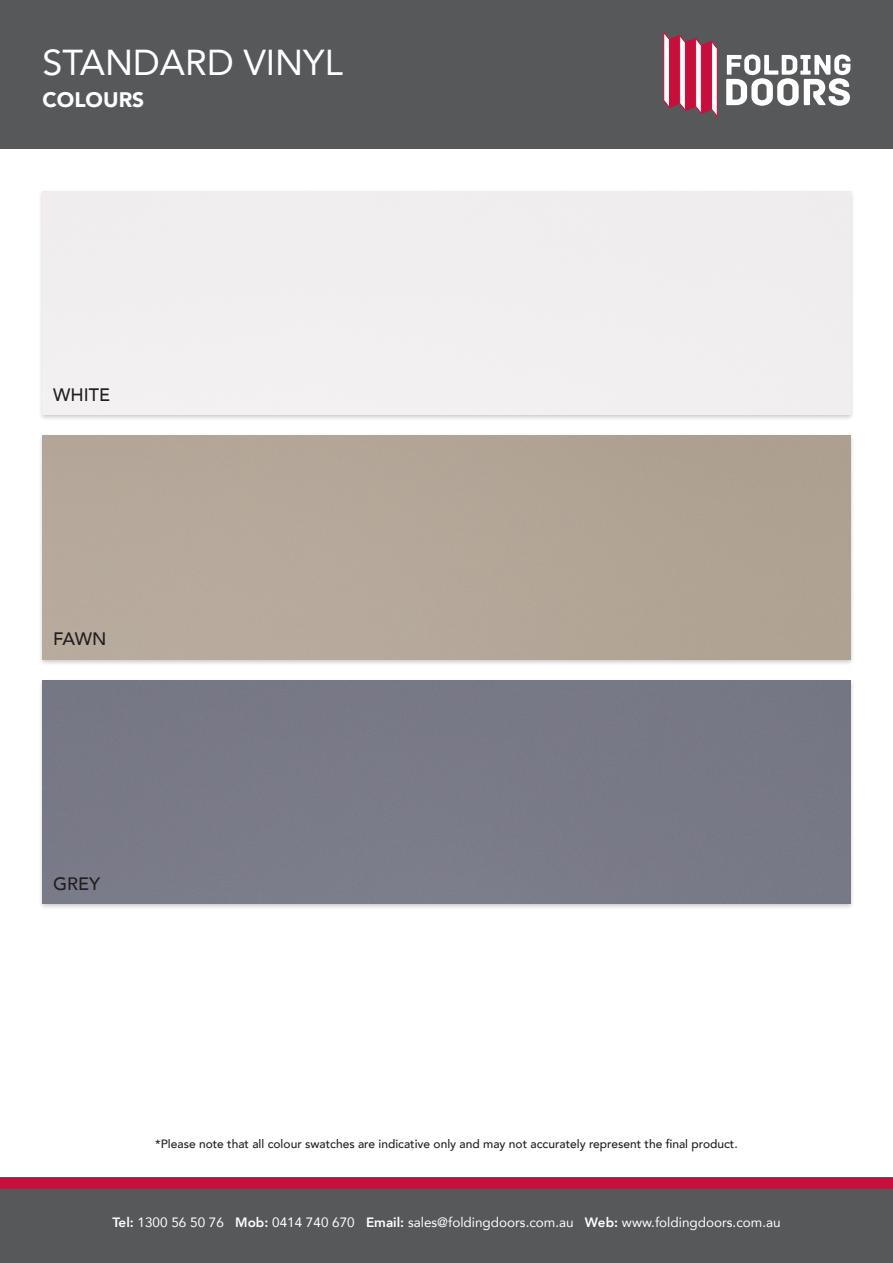
<style>
.page{position:relative;width:893px;height:1263px;background:#fff}
.page>*{position:absolute;margin:0;border:0;box-sizing:border-box;transform-origin:0 0}
.t1{font:36px "Avenir";color:#fff}
.t2{font:900 21px "Avenir";color:#fff}
.t3{font:500 18px "Avenir";color:#231f20}
.t4{font:13.5px "Avenir";color:#fff}
.t5{font:500 12px "Avenir";color:#231f20}
.s1{font-weight:800}
</style>
<div class="page">
<div style="left:0;top:0;width:893px;height:149px;background:#57585a"></div>
<svg style="left:726px;top:54px;width:124px;height:52px"></svg>
<svg style="left:663px;top:32px;width:55px;height:85px"></svg>
<div style="left:0;top:1178px;width:893px;height:85px;background:#57585a"></div>
<div style="left:0;top:1178px;width:893px;height:10px;background:#c70f3b"></div>
<div style="left:38px;top:189px;width:817px;height:233px;background:#231f20;opacity:.25"></div>
<div style="left:43px;top:191px;width:807px;height:224px;background:#f1eeef"></div>
<div style="left:38px;top:433px;width:817px;height:233px;background:#231f20;opacity:.25"></div>
<div style="left:43px;top:436px;width:807px;height:223px;background:#b4a698"></div>
<div style="left:38px;top:678px;width:817px;height:232px;background:#231f20;opacity:.25"></div>
<div style="left:43px;top:680px;width:807px;height:224px;background:#787a87"></div>
<h1 class="t1" style="left:43px;top:34px;width:302px">STANDARD VINYL</h1>
<h2 class="t2" style="left:43px;top:82px;width:103px">COLOURS</h2>
<h3 class="t3" style="left:53px;top:379px;width:58px">WHITE</h3>
<h3 class="t3" style="left:53px;top:623px;width:55px">FAWN</h3>
<h3 class="t3" style="left:53px;top:868px;width:49px">GREY</h3>
<p class="t5" style="left:155px;top:1133px;width:584px">*Please note that all colour swatches are indicative only and may not accurately represent the final product.</p>
<p class="t4" style="left:112px;top:1211px;width:670px"><span class="s1">Tel:</span> 1300 56 50 76 <span class="s1">Mob:</span> 0414 740 670 <span class="s1">Email:</span> sales@foldingdoors.com.au <span class="s1">Web:</span> www.foldingdoors.com.au</p>
</div>
